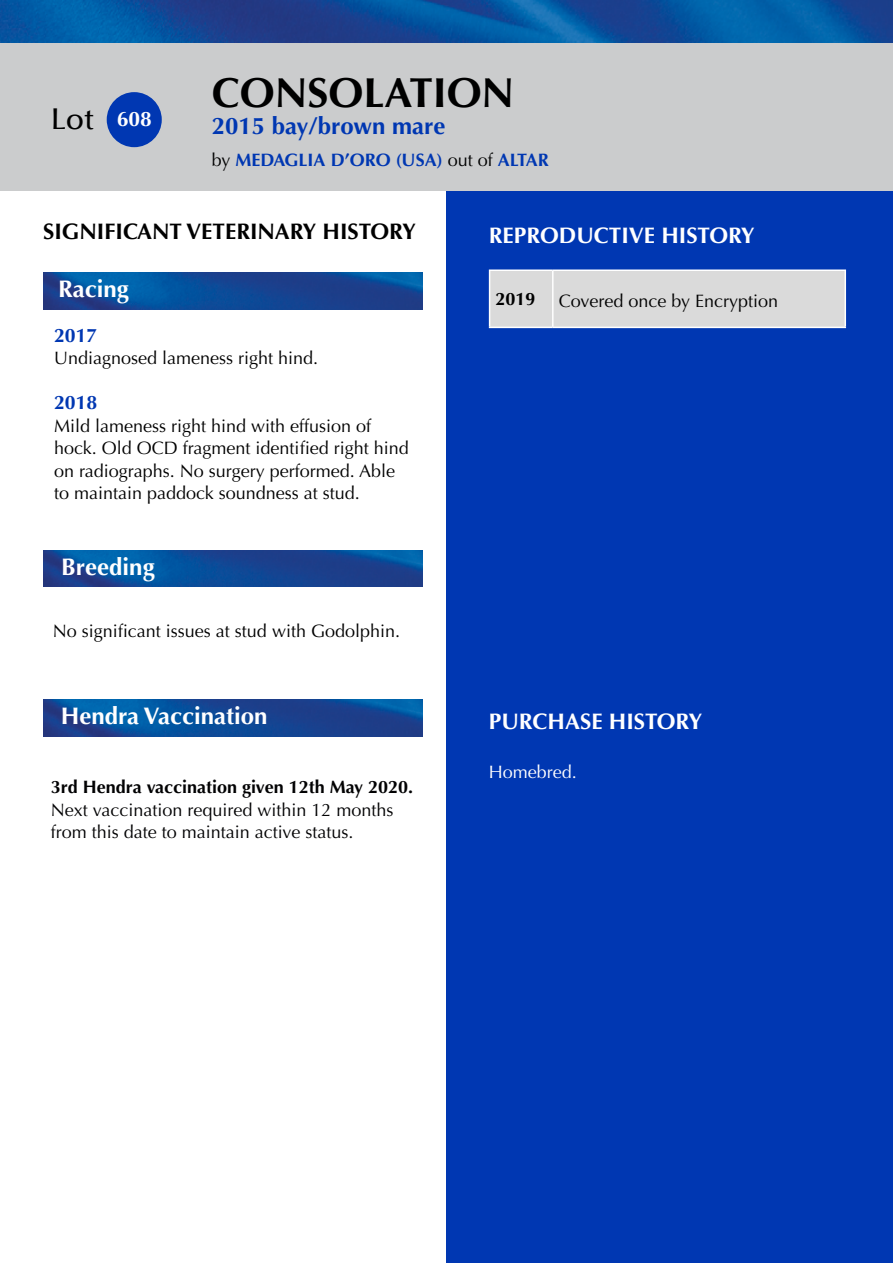
<style>
.page{position:relative;width:893px;height:1263px;background:#fff}
.page>*{position:absolute;margin:0;border:0;box-sizing:border-box;transform-origin:0 0}
.t1{font:700 42px "Optima";color:#000}
.t2{font:500 30px "Optima";color:#000}
.t3{font:700 24px "Optima";color:#fff}
.t4{font:700 24px "Optima";color:#0037b2}
.t5{font:700 22.5px "Optima";color:#fff}
.t6{font:700 22.5px "Optima";color:#000}
.t7{font:700 19.5px "Optima";color:#0037b2}
.t8{font:18px/22.5px "Optima";color:#000}
.t9{font:18px/22.5px "Optima";color:#020203}
.t10{font:700 18px "Optima";color:#020203}
.t11{font:700 18px "Optima";color:#0037b2}
.t12{font:18px "Optima";color:#fff}
.t13{font:700 18px "Optima";color:#000}
.s1{font-weight:700;font-size:21px;color:#fff}
.s2{font-weight:400;color:#000}
</style>
<div class="page">
<div style="left:446px;top:191px;width:447px;height:1072px;background:#0037b2"></div>
<div style="left:0;top:42px;width:893px;height:149px;background:#cbcccd"></div>
<img style="left:0;top:0;width:893px;height:42px">
<div style="left:107px;top:92px;width:55px;height:55px;background:#0037b2;border-radius:50%"></div>
<img style="left:44px;top:550px;width:379px;height:37px">
<img style="left:44px;top:272px;width:379px;height:37px">
<div style="left:490px;top:271px;width:354px;height:56px;background:#dadada"></div>
<hr style="left:489px;top:327px;width:64px;height:1px;background:#fff">
<hr style="left:553px;top:327px;width:293px;height:1px;background:#fff">
<hr style="left:489px;top:269px;width:64px;height:2px;background:#fff">
<hr style="left:489px;top:271px;width:1px;height:56px;background:#fff">
<hr style="left:553px;top:269px;width:293px;height:2px;background:#fff">
<hr style="left:552px;top:271px;width:2px;height:56px;background:#fff">
<hr style="left:844px;top:271px;width:2px;height:56px;background:#fff">
<img style="left:43px;top:699px;width:380px;height:37px">
<h1 class="t1" style="left:212px;top:69px;width:304px">CONSOLATION</h1>
<h2 class="t2" style="left:51px;top:102px;width:102px">Lot <span class="s1">608</span></h2>
<h3 class="t4" style="left:212px;top:112px;width:235px">2015 bay/brown mare</h3>
<p class="t11" style="left:212px;top:149px;width:338px"><span class="s2">by</span> MEDAGLIA D’ORO (USA) <span class="s2">out of</span> ALTAR</p>
<p class="t6" style="left:43px;top:218px;width:374px">SIGNIFICANT VETERINARY HISTORY</p>
<h3 class="t3" style="left:58px;top:274px;width:72px">Racing</h3>
<p class="t7" style="left:54px;top:324px;width:45px">2017</p>
<p class="t8" style="left:54px;top:347px;width:266px">Undiagnosed lameness right hind.</p>
<p class="t7" style="left:54px;top:391px;width:45px">2018</p>
<p class="t8" style="left:54px;top:415px;width:356px">Mild lameness right hind with effusion of hock. Old OCD fragment identified right hind on radiographs. No surgery performed. Able to maintain paddock soundness at stud.</p>
<h3 class="t3" style="left:61px;top:552px;width:95px">Breeding</h3>
<p class="t8" style="left:53px;top:620px;width:349px">No significant issues at stud with Godolphin.</p>
<h3 class="t3" style="left:61px;top:702px;width:208px">Hendra Vaccination</h3>
<p class="t10" style="left:51px;top:776px;width:364px">3rd Hendra vaccination given 12th May 2020.</p>
<p class="t9" style="left:51px;top:798px;width:344px">Next vaccination required within 12 months from this date to maintain active status.</p>
<p class="t5" style="left:489px;top:223px;width:267px">REPRODUCTIVE HISTORY</p>
<p class="t13" style="left:496px;top:289px;width:42px">2019</p>
<p class="t8" style="left:559px;top:290px;width:221px">Covered once by Encryption</p>
<p class="t5" style="left:489px;top:708px;width:215px">PURCHASE HISTORY</p>
<p class="t12" style="left:489px;top:762px;width:90px">Homebred.</p>
</div>
